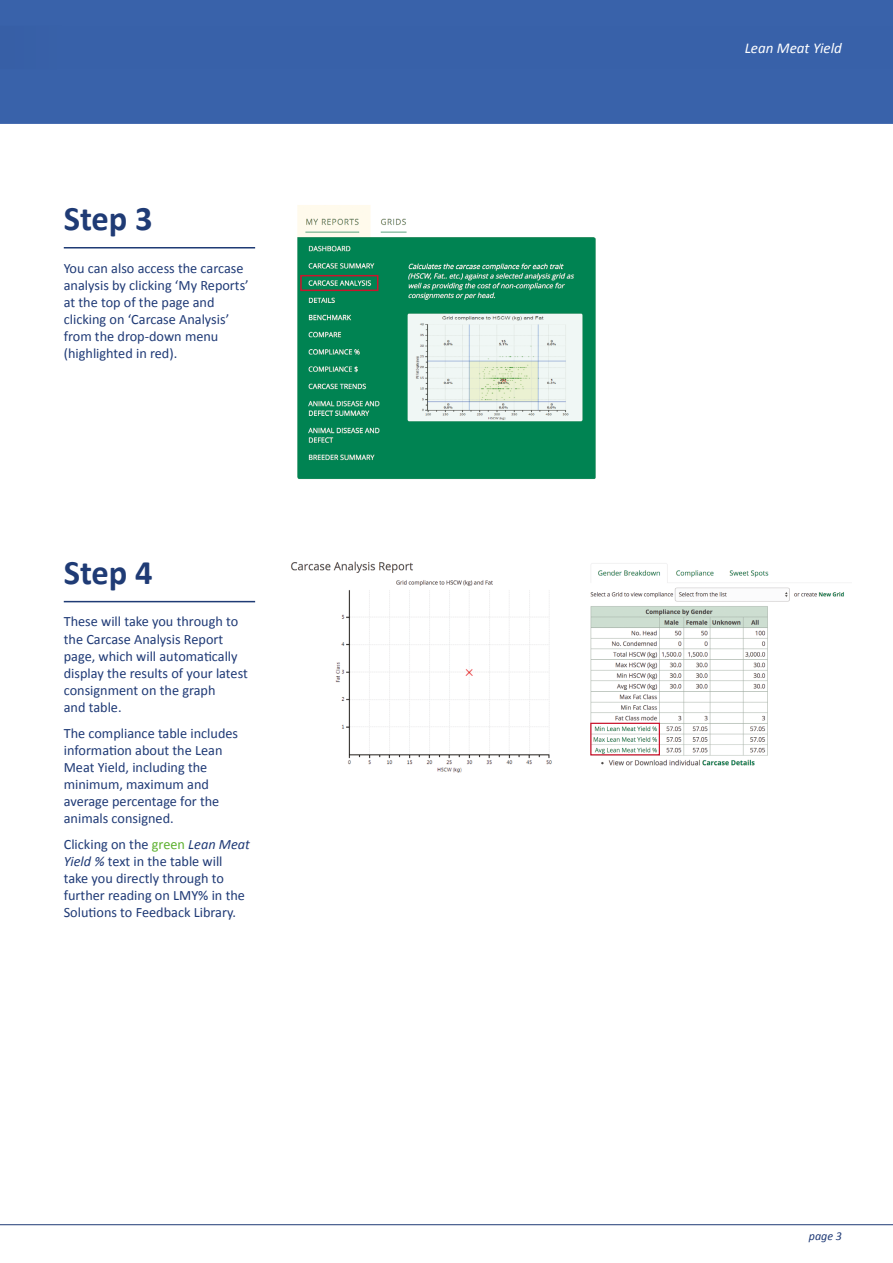
<style>
.page{position:relative;width:893px;height:1263px;background:#fff}
.page>*{position:absolute;margin:0;border:0;box-sizing:border-box;transform-origin:0 0}
.t1{font:700 34.5px "Calibri";color:#1f3b75}
.t2{font:italic 15px "Calibri";color:#fff}
.t3{font:14.25px/17.1px "Calibri";color:#1f3a76}
.t4{font:italic 12px "Calibri";color:#1f3a76}
.s1{color:#5eb130}
.s2{font-style:italic}
</style>
<div class="page">
<div style="left:0;top:0;width:893px;height:124px;background:#3962aa"></div>
<div style="left:0;top:26px;width:893px;height:43px;background:#3861a9"></div>
<hr style="left:0;top:1224px;width:893px;height:1px;background:#1f3a76">
<hr style="left:64px;top:601px;width:191px;height:1px;background:#1f3b75">
<img style="left:297px;top:205px;width:299px;height:274px">
<img style="left:291px;top:561px;width:261px;height:212px">
<hr style="left:64px;top:247px;width:191px;height:1px;background:#1f3b75">
<div style="left:300px;top:275px;width:78px;height:16px;border:2px solid #cc142d"></div>
<img style="left:590px;top:563px;width:254px;height:203px">
<div style="left:590px;top:723px;width:70px;height:32px;border:1px solid #cc142d"></div>
<h1 class="t1" style="left:64px;top:196px;width:91px">Step 3</h1>
<p class="t3" style="left:64px;top:259px;width:187px">You can also access the carcase analysis by clicking ‘My Reports’ at the top of the page and clicking on ‘Carcase Analysis’ from the drop-down menu (highlighted in red).</p>
<h1 class="t1" style="left:64px;top:550px;width:91px">Step 4</h1>
<p class="t3" style="left:64px;top:613px;width:186px">These will take you through to the Carcase Analysis Report page, which will automatically display the results of your latest consignment on the graph<br>and table.</p>
<p class="t3" style="left:64px;top:724px;width:176px">The compliance table includes information about the Lean<br>Meat Yield, including the minimum, maximum and average percentage for the animals consigned.</p>
<p class="t3" style="left:64px;top:835px;width:188px">Clicking on the <span class="s1">green</span> <span class="s2">Lean Meat<br>Yield %</span> text in the table will take you directly through to further reading on LMY% in the<br>Solutions to Feedback Library.</p>
<p class="t2" style="left:745px;top:38px;width:99px">Lean Meat Yield</p>
<p class="t4" style="left:809px;top:1228px;width:35px">page 3</p>
</div>
